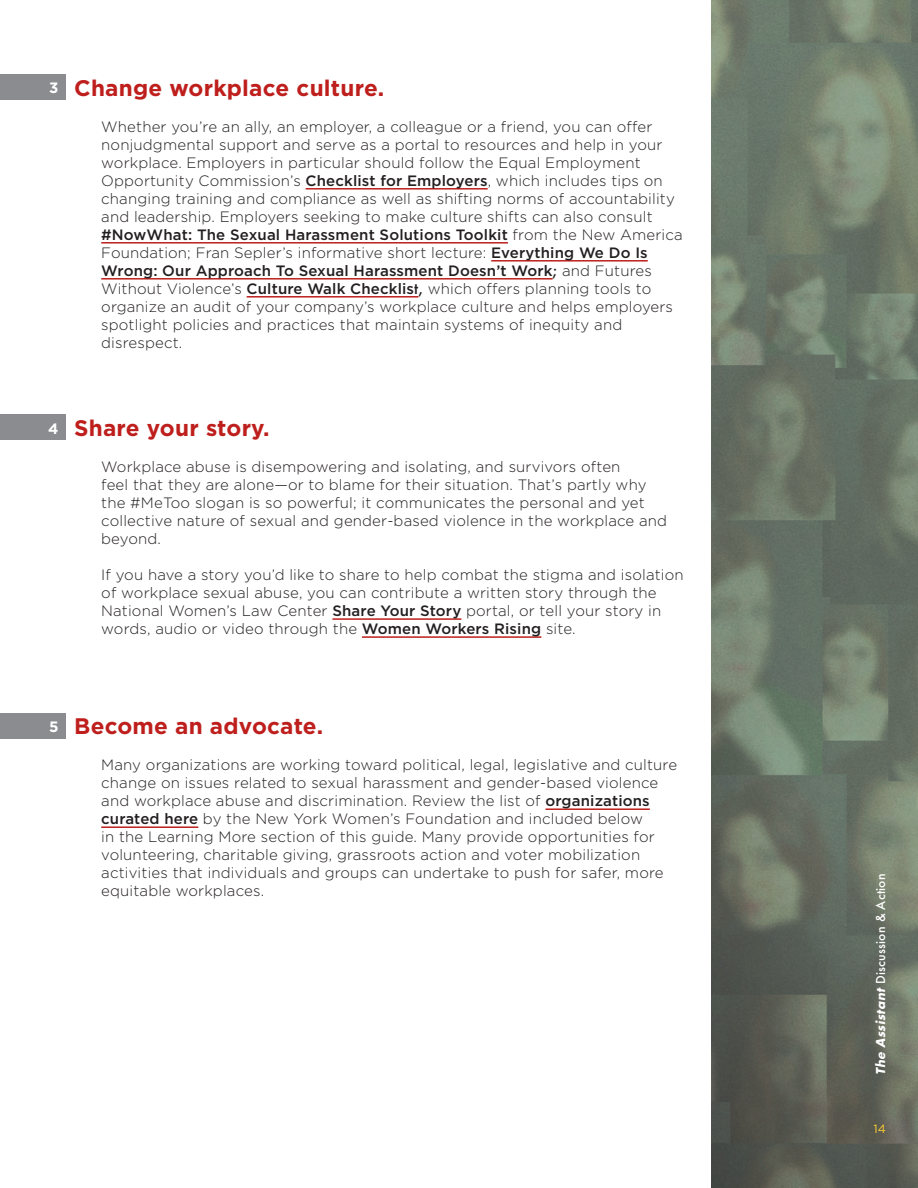
<style>
.page{position:relative;width:918px;height:1188px;background:#fff}
.page>*{position:absolute;margin:0;border:0;box-sizing:border-box;transform-origin:0 0}
.Section_Header{font:700 22.5px "Gotham";letter-spacing:.01em;color:#be1f1c}
.Body_copy{font:300 15px/18px "Gotham";letter-spacing:.01em;color:#231f20}
.Section_Header-2{font:700 15px "Gotham";color:#fff}
.t1{font:500 12px "Futura";letter-spacing:.02em;color:#fff}
.t2{font:12px "Gotham";color:#fecd32}
.s1{font-weight:500}
.s2{font-family:"Futura";font-weight:500}
.s3{font-weight:700;font-style:italic}
</style>
<div class="page">
<svg style="left:711px;top:0;width:207px;height:1188px;background:#697365"></svg>
<hr style="left:332px;top:618px;width:129px;height:2px;background:#be1f1c">
<hr style="left:362px;top:636px;width:179px;height:2px;background:#be1f1c">
<div style="left:0;top:415px;width:65px;height:25px;background:#8b8c8f"></div>
<hr style="left:546px;top:808px;width:104px;height:2px;background:#be1f1c">
<hr style="left:101px;top:826px;width:97px;height:2px;background:#be1f1c">
<div style="left:0;top:713px;width:65px;height:26px;background:#8b8c8f"></div>
<hr style="left:306px;top:188px;width:182px;height:2px;background:#be1f1c">
<hr style="left:101px;top:242px;width:407px;height:2px;background:#be1f1c">
<hr style="left:491px;top:260px;width:157px;height:2px;background:#be1f1c">
<hr style="left:101px;top:278px;width:452px;height:2px;background:#be1f1c">
<hr style="left:247px;top:296px;width:171px;height:2px;background:#be1f1c">
<div style="left:0;top:74px;width:65px;height:26px;background:#8b8c8f"></div>
<p class="Section_Header-2" style="left:49px;top:79px;width:11px">3</p>
<p class="Section_Header" style="left:74px;top:75px;width:312px">Change workplace culture.</p>
<p class="Body_copy" style="left:101px;top:117px;width:583px">Whether you’re an ally, an employer, a colleague or a friend, you can offer nonjudgmental support and serve as a portal to resources and help in your workplace. Employers in particular should follow the Equal Employment Opportunity Commission’s <span class="s1">Checklist for Employers</span>, which includes tips on changing training and compliance as well as shifting norms of accountability and leadership. Employers seeking to make culture shifts can also consult <span class="s1">#NowWhat: The Sexual Harassment Solutions Toolkit</span> from the New America Foundation; Fran Sepler’s informative short lecture: <span class="s1">Everything We Do Is Wrong: Our Approach To Sexual Harassment Doesn’t Work</span><span class="s2">;</span> and Futures Without Violence’s <span class="s1">Culture Walk Checklis</span><span class="s2">t,</span> which offers planning tools to organize an audit of your company’s workplace culture and helps employers spotlight policies and practices that maintain systems of inequity and disrespect.</p>
<p class="Section_Header-2" style="left:48px;top:420px;width:12px">4</p>
<p class="Section_Header" style="left:74px;top:415px;width:197px">Share your story.</p>
<p class="Body_copy" style="left:101px;top:458px;width:567px">Workplace abuse is disempowering and isolating, and survivors often<br>feel that they are alone—or to blame for their situation. That’s partly why the #MeToo slogan is so powerful; it communicates the personal and yet collective nature of sexual and gender-based violence in the workplace and beyond.</p>
<p class="Body_copy" style="left:101px;top:566px;width:584px">If you have a story you’d like to share to help combat the stigma and isolation of workplace sexual abuse, you can contribute a written story through the National Women’s Law Center <span class="s1">Share Your Story</span> portal, or tell your story in words, audio or video through the <span class="s1">Women Workers Rising</span> site.</p>
<p class="Section_Header-2" style="left:49px;top:718px;width:11px">5</p>
<p class="Section_Header" style="left:74px;top:713px;width:250px">Become an advocate.</p>
<p class="Body_copy" style="left:101px;top:756px;width:577px">Many organizations are working toward political, legal, legislative and culture change on issues related to sexual harassment and gender-based violence and workplace abuse and discrimination. Review the list of <span class="s1">organizations curated here</span> by the New York Women’s Foundation and included below<br>in the Learning More section of this guide. Many provide opportunities for volunteering, charitable giving, grassroots action and voter mobilization activities that individuals and groups can undertake to push for safer, more equitable workplaces.</p>
<p class="t1" style="left:872px;top:1075px;width:203px;rotate:-90deg"><span class="s3">The Assistant</span> Discussion &amp; Action</p>
<p class="t2" style="left:874px;top:1122px;width:14px">14</p>
</div>
